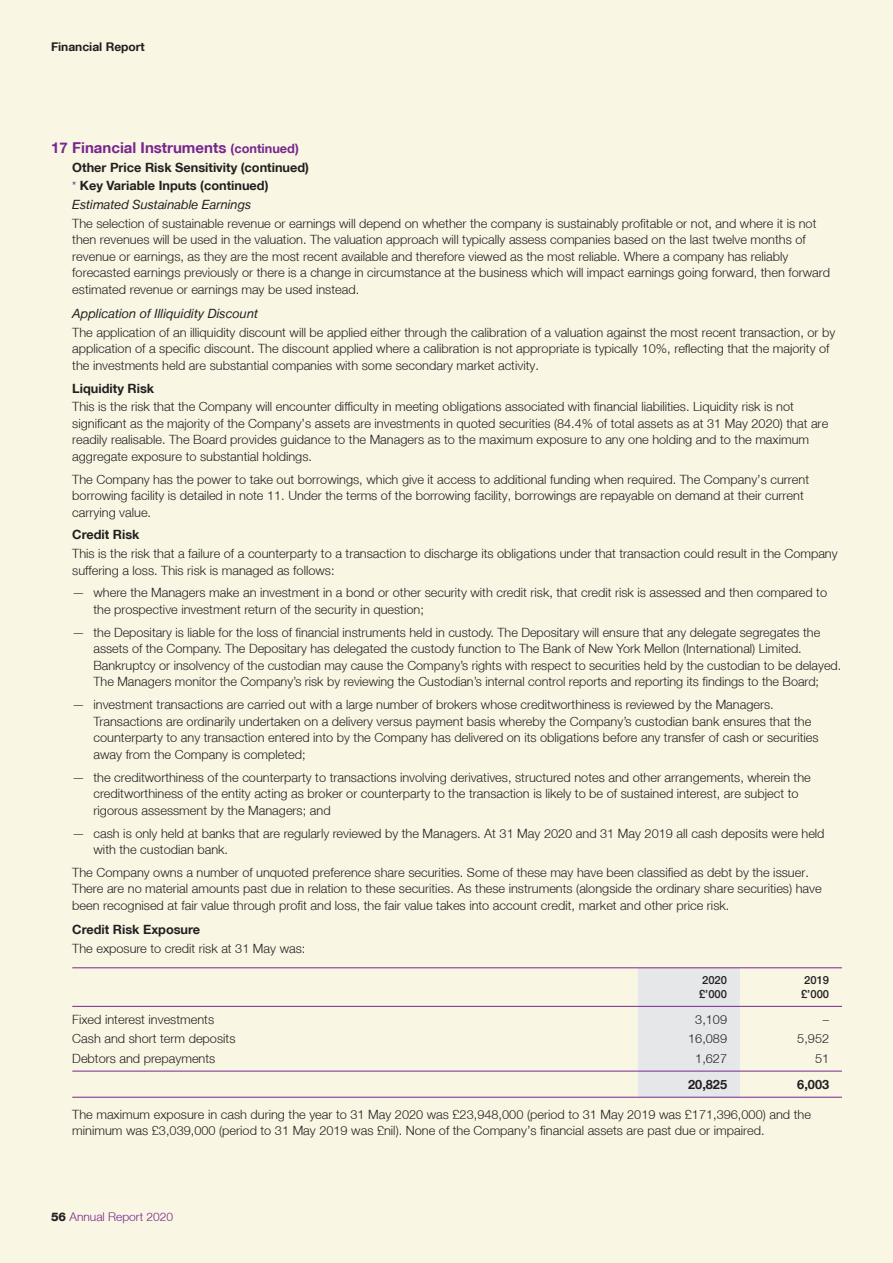
<style>
.page{position:relative;width:893px;height:1263px;background:#f9f6e4}
.page>*{position:absolute;margin:0;border:0;box-sizing:border-box;transform-origin:0 0}
.t1{font:700 15px "Helvetica Neue LT";color:#77278d}
.t2{font:300 12.75px/16.5px "Helvetica Neue LT";color:#231f20}
.t3{font:700 12.75px/18.6px "Helvetica Neue LT";color:#231f20}
.t4{font:italic 12.75px "Helvetica Neue LT";color:#231f20}
.t5{font:300 12px "Helvetica Neue LT";color:#77278d}
.t6{font:700 12px "Helvetica Neue LT";color:#231f20}
.t7{font:500 11.25px/13.5px "Helvetica Neue LT Std";color:#231f20}
.s1{font-size:12.75px}
.s2{font-weight:400;font-size:12px;color:#77278d}
.s3{font-weight:400;font-style:italic}
.s4{font-weight:800;color:#231f20}
</style>
<div class="page">
<div style="left:638px;top:968px;width:102px;height:129px;background:#e6e7e9"></div>
<hr style="left:72px;top:1071px;width:566px;height:1px;background:#77278d">
<hr style="left:638px;top:1071px;width:102px;height:1px;background:#77278d">
<hr style="left:740px;top:1071px;width:102px;height:1px;background:#77278d">
<hr style="left:638px;top:1097px;width:102px;height:1px;background:#77278d">
<hr style="left:740px;top:1097px;width:102px;height:1px;background:#77278d">
<hr style="left:72px;top:967px;width:566px;height:1px;background:#77278d">
<hr style="left:72px;top:1006px;width:566px;height:1px;background:#77278d">
<hr style="left:72px;top:1097px;width:566px;height:1px;background:#77278d">
<hr style="left:638px;top:967px;width:102px;height:1px;background:#77278d">
<hr style="left:740px;top:967px;width:102px;height:1px;background:#77278d">
<hr style="left:638px;top:1006px;width:102px;height:1px;background:#77278d">
<hr style="left:740px;top:1006px;width:102px;height:1px;background:#77278d">
<p class="t6" style="left:51px;top:39px;width:95px">Financial Report</p>
<p class="t1" style="left:51px;top:139px;width:249px">17 Financial Instruments <span class="s1">(continued)</span></p>
<p class="t3" style="left:72px;top:158px;width:238px">Other Price Risk Sensitivity (continued) <span class="s2">*</span> Key Variable Inputs (continued)<br><span class="s3">Estimated Sustainable Earnings</span></p>
<p class="t2" style="left:72px;top:215px;width:759px">The selection of sustainable revenue or earnings will depend on whether the company is sustainably profitable or not, and where it is not then revenues will be used in the valuation. The valuation approach will typically assess companies based on the last twelve months of revenue or earnings, as they are the most recent available and therefore viewed as the most reliable. Where a company has reliably forecasted earnings previously or there is a change in circumstance at the business which will impact earnings going forward, then forward estimated revenue or earnings may be used instead.</p>
<p class="t4" style="left:72px;top:306px;width:187px">Application of Illiquidity Discount</p>
<p class="t2" style="left:72px;top:324px;width:765px">The application of an illiquidity discount will be applied either through the calibration of a valuation against the most recent transaction, or by application of a specific discount. The discount applied where a calibration is not appropriate is typically 10%, reflecting that the majority of the investments held are substantial companies with some secondary market activity.</p>
<p class="t3" style="left:72px;top:378px;width:83px">Liquidity Risk</p>
<p class="t2" style="left:72px;top:398px;width:757px">This is the risk that the Company will encounter difficulty in meeting obligations associated with financial liabilities. Liquidity risk is not significant as the majority of the Company’s assets are investments in quoted securities (84.4% of total assets as at 31 May 2020) that are readily realisable. The Board provides guidance to the Managers as to the maximum exposure to any one holding and to the maximum aggregate exposure to substantial holdings.</p>
<p class="t2" style="left:72px;top:470px;width:738px">The Company has the power to take out borrowings, which give it access to additional funding when required. The Company’s current borrowing facility is detailed in note 11. Under the terms of the borrowing facility, borrowings are repayable on demand at their current carrying value.</p>
<p class="t3" style="left:72px;top:525px;width:69px">Credit Risk</p>
<p class="t2" style="left:72px;top:545px;width:767px">This is the risk that a failure of a counterparty to a transaction to discharge its obligations under that transaction could result in the Company suffering a loss. This risk is managed as follows:</p>
<p class="t2" style="left:94px;top:584px;width:735px;text-indent:-21px">— where the Managers make an investment in a bond or other security with credit risk, that credit risk is assessed and then compared to the prospective investment return of the security in question;</p>
<p class="t2" style="left:94px;top:624px;width:749px;text-indent:-21px">— the Depositary is liable for the loss of financial instruments held in custody. The Depositary will ensure that any delegate segregates the assets of the Company. The Depositary has delegated the custody function to The Bank of New York Mellon (International) Limited.<br>Bankruptcy or insolvency of the custodian may cause the Company’s rights with respect to securities held by the custodian to be delayed.<br>The Managers monitor the Company’s risk by reviewing the Custodian’s internal control reports and reporting its findings to the Board;</p>
<p class="t2" style="left:94px;top:696px;width:727px;text-indent:-21px">— investment transactions are carried out with a large number of brokers whose creditworthiness is reviewed by the Managers.<br>Transactions are ordinarily undertaken on a delivery versus payment basis whereby the Company’s custodian bank ensures that the counterparty to any transaction entered into by the Company has delivered on its obligations before any transfer of cash or securities away from the Company is completed;</p>
<p class="t2" style="left:94px;top:768px;width:719px;text-indent:-21px">— the creditworthiness of the counterparty to transactions involving derivatives, structured notes and other arrangements, wherein the creditworthiness of the entity acting as broker or counterparty to the transaction is likely to be of sustained interest, are subject to rigorous assessment by the Managers; and</p>
<p class="t2" style="left:94px;top:824px;width:733px;text-indent:-21px">— cash is only held at banks that are regularly reviewed by the Managers. At 31 May 2020 and 31 May 2019 all cash deposits were held with the custodian bank.</p>
<p class="t2" style="left:72px;top:864px;width:751px">The Company owns a number of unquoted preference share securities. Some of these may have been classified as debt by the issuer.<br>There are no material amounts past due in relation to these securities. As these instruments (alongside the ordinary share securities) have been recognised at fair value through profit and loss, the fair value takes into account credit, market and other price risk.</p>
<p class="t3" style="left:72px;top:920px;width:129px">Credit Risk Exposure</p>
<p class="t2" style="left:72px;top:940px;width:235px">The exposure to credit risk at 31 May was:</p>
<p class="t7" style="left:699px;top:973px;width:30px">2020 £’000</p>
<p class="t7" style="left:801px;top:973px;width:30px">2019 £’000</p>
<p class="t2" style="left:72px;top:1011px;width:143px">Fixed interest investments</p>
<p class="t2" style="left:695px;top:1011px;width:33px">3,109</p>
<p class="t2" style="left:823px;top:1011px;width:8px">–</p>
<p class="t2" style="left:72px;top:1030px;width:165px">Cash and short term deposits</p>
<p class="t2" style="left:688px;top:1030px;width:40px">16,089</p>
<p class="t2" style="left:797px;top:1030px;width:33px">5,952</p>
<p class="t2" style="left:72px;top:1049px;width:145px">Debtors and prepayments</p>
<p class="t2" style="left:695px;top:1049px;width:33px">1,627</p>
<p class="t2" style="left:815px;top:1049px;width:16px">51</p>
<p class="t3" style="left:688px;top:1074px;width:40px">20,825</p>
<p class="t3" style="left:797px;top:1074px;width:33px">6,003</p>
<p class="t2" style="left:72px;top:1106px;width:740px">The maximum exposure in cash during the year to 31 May 2020 was £23,948,000 (period to 31 May 2019 was £171,396,000) and the minimum was £3,039,000 (period to 31 May 2019 was £nil). None of the Company’s financial assets are past due or impaired.</p>
<p class="t5" style="left:51px;top:1209px;width:124px"><span class="s4">56</span> Annual Report 2020</p>
</div>
